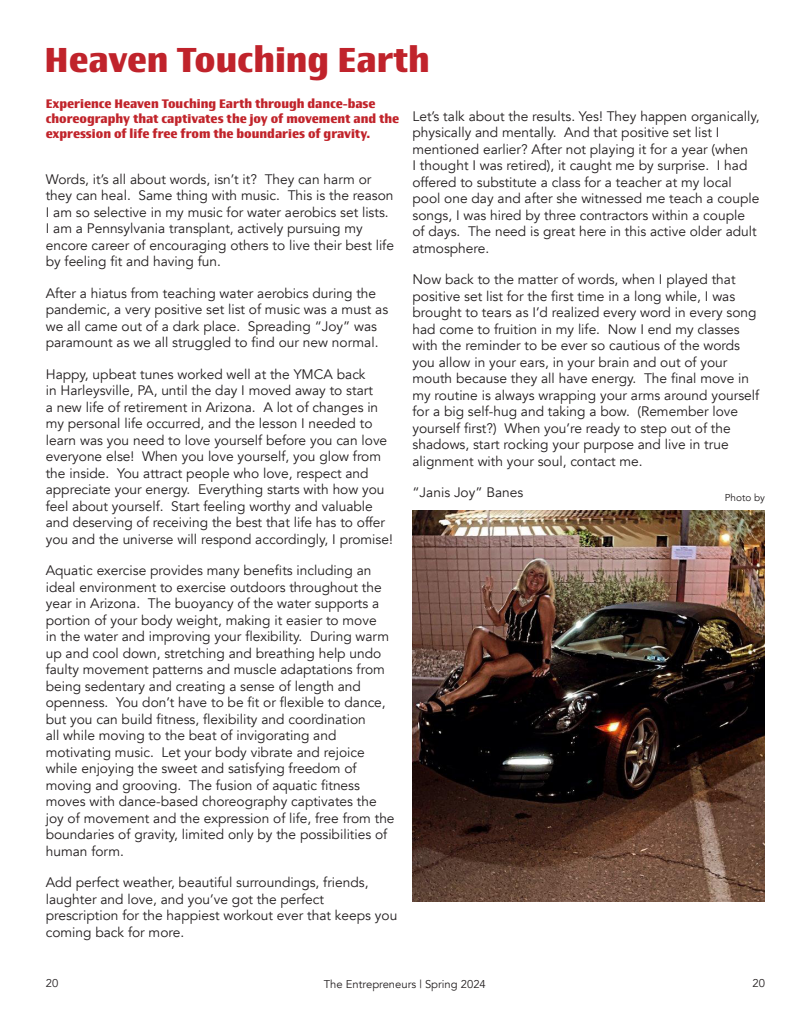
<style>
.page{position:relative;width:810px;height:1035px;background:#fff}
.page>*{position:absolute;margin:0;border:0;box-sizing:border-box;transform-origin:0 0}
.Paragraph_Style_3{font:700 35px "Newbery Sans Pro";color:#c0232b}
.Story_Text{font:13.75px/16.5px "Avenir";color:#231f20}
.t1{font:700 12.5px/15px "Newbery Sans Pro";color:#c1242b}
.Paragraph_Style_5{font:11.25px "Avenir";color:#231f20}
.t2{font:10px "Avenir";color:#231f20}
</style>
<div class="page">
<img style="left:412px;top:511px;width:353px;height:391px">
<p class="Paragraph_Style_3" style="left:44px;top:37px;width:387px">Heaven Touching Earth</p>
<p class="Story_Text" style="left:412px;top:108px;width:349px">Let’s talk about the results. Yes! They happen organically, physically and mentally. And that positive set list I mentioned earlier? After not playing it for a year (when<br>I thought I was retired), it caught me by surprise. I had offered to substitute a class for a teacher at my local pool one day and after she witnessed me teach a couple songs, I was hired by three contractors within a couple of days. The need is great here in this active older adult atmosphere.</p>
<p class="Story_Text" style="left:412px;top:271px;width:348px">Now back to the matter of words, when I played that positive set list for the first time in a long while, I was brought to tears as I’d realized every word in every song had come to fruition in my life. Now I end my classes with the reminder to be ever so cautious of the words you allow in your ears, in your brain and out of your mouth because they all have energy. The final move in my routine is always wrapping your arms around yourself for a big self-hug and taking a bow. (Remember love yourself first?) When you’re ready to step out of the shadows, start rocking your purpose and live in true alignment with your soul, contact me.</p>
<p class="Story_Text" style="left:412px;top:484px;width:112px">“Janis Joy” Banes</p>
<p class="t1" style="left:46px;top:96px;width:355px">Experience Heaven Touching Earth through dance-base choreography that captivates the joy of movement and the expression of life free from the boundaries of gravity.</p>
<p class="Story_Text" style="left:46px;top:171px;width:350px">Words, it’s all about words, isn’t it? They can harm or they can heal. Same thing with music. This is the reason I am so selective in my music for water aerobics set lists.<br>I am a Pennsylvania transplant, actively pursuing my encore career of encouraging others to live their best life by feeling fit and having fun.</p>
<p class="Story_Text" style="left:46px;top:285px;width:344px">After a hiatus from teaching water aerobics during the pandemic, a very positive set list of music was a must as we all came out of a dark place. Spreading “Joy” was paramount as we all struggled to find our new normal.</p>
<p class="Story_Text" style="left:46px;top:366px;width:349px">Happy, upbeat tunes worked well at the YMCA back<br>in Harleysville, PA, until the day I moved away to start<br>a new life of retirement in Arizona. A lot of changes in my personal life occurred, and the lesson I needed to learn was you need to love yourself before you can love everyone else! When you love yourself, you glow from the inside. You attract people who love, respect and appreciate your energy. Everything starts with how you feel about yourself. Start feeling worthy and valuable and deserving of receiving the best that life has to offer you and the universe will respond accordingly, I promise!</p>
<p class="Story_Text" style="left:46px;top:562px;width:350px">Aquatic exercise provides many benefits including an ideal environment to exercise outdoors throughout the year in Arizona. The buoyancy of the water supports a portion of your body weight, making it easier to move<br>in the water and improving your flexibility. During warm up and cool down, stretching and breathing help undo faulty movement patterns and muscle adaptations from being sedentary and creating a sense of length and openness. You don’t have to be fit or flexible to dance, but you can build fitness, flexibility and coordination<br>all while moving to the beat of invigorating and motivating music. Let your body vibrate and rejoice while enjoying the sweet and satisfying freedom of moving and grooving. The fusion of aquatic fitness moves with dance-based choreography captivates the joy of movement and the expression of life, free from the boundaries of gravity, limited only by the possibilities of human form.</p>
<p class="Story_Text" style="left:46px;top:874px;width:353px">Add perfect weather, beautiful surroundings, friends, laughter and love, and you’ve got the perfect prescription for the happiest workout ever that keeps you coming back for more.</p>
<p class="t2" style="left:725px;top:491px;width:42px">Photo by</p>
<p class="Paragraph_Style_5" style="left:46px;top:976px;width:14px">20</p>
<p class="Paragraph_Style_5" style="left:753px;top:976px;width:14px">20</p>
<p class="Paragraph_Style_5" style="left:324px;top:977px;width:164px">The Entrepreneurs | Spring 2024</p>
</div>
